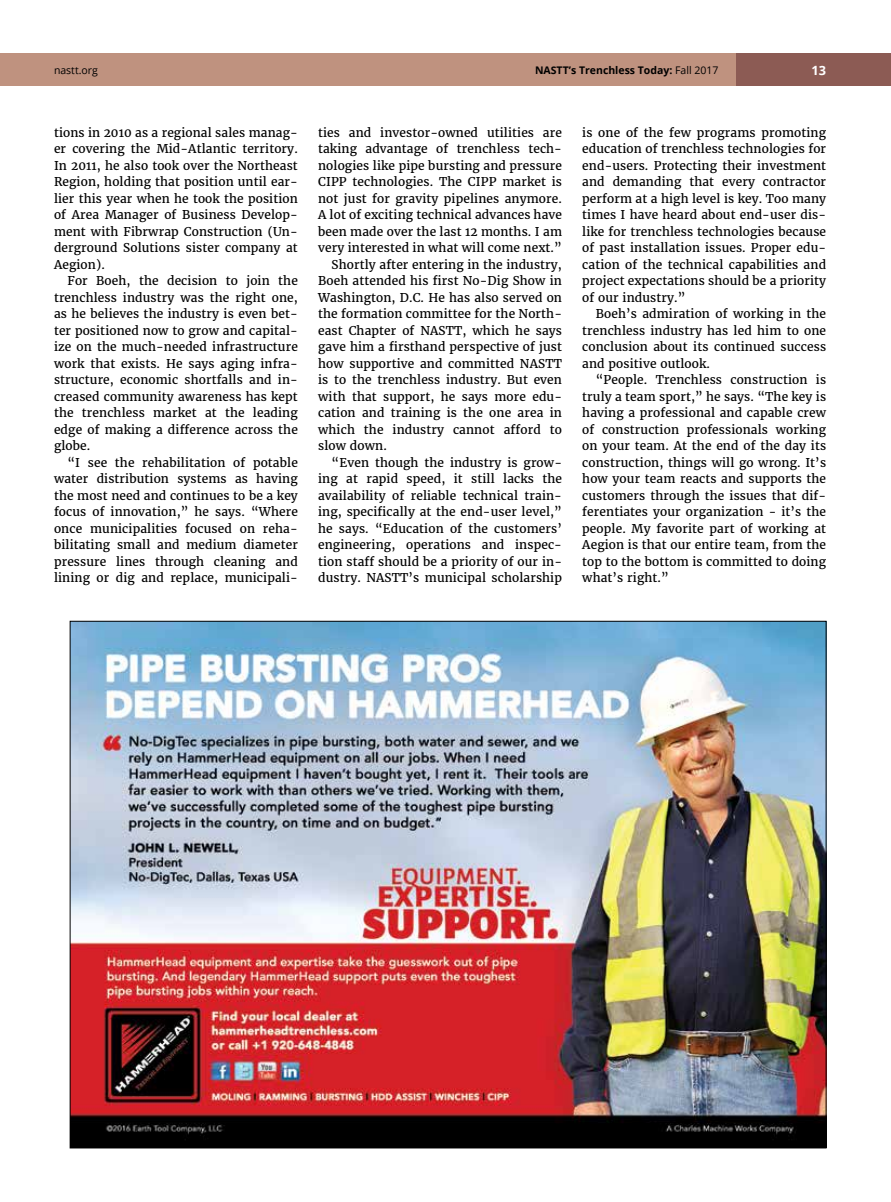
<style>
.page{position:relative;width:891px;height:1202px;background:#fff}
.page>*{position:absolute;margin:0;border:0;box-sizing:border-box;transform-origin:0 0}
.t1{font:700 12.75px "Open Sans";color:#fff}
.t2{font:12px/16.5px "Merriweather";letter-spacing:.01em;color:#000;text-align:justify}
.t3{font:700 10.5px "Open Sans";color:#000}
.t4{font:10.5px "Open Sans";color:#000}
.s1{font-weight:400}
</style>
<div class="page">
<div style="left:0;top:53px;width:891px;height:33px;background:#bf927f"></div>
<div style="left:736px;top:53px;width:155px;height:33px;background:#8c5b54"></div>
<img style="left:72px;top:623px;width:752px;height:523px">
<p class="t4" style="left:54px;top:63px;width:45px">nastt.org</p>
<p class="t3" style="left:535px;top:63px;width:185px">NASTT’s Trenchless Today: <span class="s1">Fall 2017</span></p>
<p class="t1" style="left:812px;top:61px;width:16px">13</p>
<p class="t2" style="left:54px;top:124px;width:245px">tions in 2010 as a regional sales manag&shy;er covering the Mid-Atlantic territory.<br>In 2011, he also took over the Northeast Region, holding that position until ear&shy;lier this year when he took the position of Area Manager of Business Develop&shy;ment with Fibrwrap Construction (Un&shy;derground Solutions sister company at Aegion).</p>
<p class="t2" style="left:54px;top:272px;width:245px;text-indent:14px">For Boeh, the decision to join the trenchless industry was the right one, as he believes the industry is even bet&shy;ter positioned now to grow and capital&shy;ize on the much-needed infrastructure work that exists. He says aging infra&shy;structure, economic shortfalls and in&shy;creased community awareness has kept the trenchless market at the leading edge of making a difference across the globe.</p>
<p class="t2" style="left:54px;top:454px;width:245px;text-indent:14px">“I see the rehabilitation of potable water distribution systems as having the most need and continues to be a key focus of innovation,” he says. “Where once municipalities focused on reha&shy;bilitating small and medium diameter pressure lines through cleaning and lining or dig and replace, municipali-</p>
<p class="t2" style="left:318px;top:124px;width:245px">ties and investor-owned utilities are</p>
<p class="t2" style="left:318px;top:140px;width:245px">taking advantage of trenchless tech-</p>
<p class="t2" style="left:318px;top:157px;width:245px">nologies like pipe bursting and pressure</p>
<p class="t2" style="left:318px;top:173px;width:245px">CIPP technologies. The CIPP market is</p>
<p class="t2" style="left:318px;top:190px;width:245px">not just for gravity pipelines anymore.</p>
<p class="t2" style="left:318px;top:206px;width:245px">A lot of exciting technical advances have</p>
<p class="t2" style="left:318px;top:223px;width:245px">been made over the last 12 months. I am</p>
<p class="t2" style="left:318px;top:239px;width:245px">very interested in what will come next.”</p>
<p class="t2" style="left:332px;top:256px;width:232px">Shortly after entering in the industry,</p>
<p class="t2" style="left:318px;top:272px;width:245px">Boeh attended his first No-Dig Show in</p>
<p class="t2" style="left:318px;top:289px;width:245px">Washington, D.C. He has also served on</p>
<p class="t2" style="left:318px;top:305px;width:245px">the formation committee for the North-</p>
<p class="t2" style="left:318px;top:322px;width:245px">east Chapter of NASTT, which he says</p>
<p class="t2" style="left:318px;top:338px;width:245px">gave him a firsthand perspective of just</p>
<p class="t2" style="left:318px;top:355px;width:245px">how supportive and committed NASTT</p>
<p class="t2" style="left:318px;top:371px;width:245px">is to the trenchless industry. But even</p>
<p class="t2" style="left:318px;top:388px;width:245px">with that support, he says more edu-</p>
<p class="t2" style="left:318px;top:404px;width:245px">cation and training is the one area in</p>
<p class="t2" style="left:318px;top:421px;width:245px">which the industry cannot afford to</p>
<p class="t2" style="left:318px;top:437px;width:70px">slow down.</p>
<p class="t2" style="left:332px;top:454px;width:232px">“Even though the industry is grow-</p>
<p class="t2" style="left:318px;top:470px;width:245px">ing at rapid speed, it still lacks the</p>
<p class="t2" style="left:318px;top:487px;width:245px">availability of reliable technical train-</p>
<p class="t2" style="left:318px;top:503px;width:245px">ing, specifically at the end-user level,”</p>
<p class="t2" style="left:318px;top:520px;width:245px">he says. “Education of the customers’</p>
<p class="t2" style="left:318px;top:536px;width:245px">engineering, operations and inspec-</p>
<p class="t2" style="left:318px;top:553px;width:245px">tion staff should be a priority of our in-</p>
<p class="t2" style="left:318px;top:569px;width:245px">dustry. NASTT’s municipal scholarship</p>
<p class="t2" style="left:582px;top:124px;width:245px">is one of the few programs promoting education of trenchless technologies for end-users. Protecting their investment and demanding that every contractor perform at a high level is key. Too many times I have heard about end-user dis&shy;like for trenchless technologies because of past installation issues. Proper edu&shy;cation of the technical capabilities and project expectations should be a priority of our industry.”</p>
<p class="t2" style="left:582px;top:305px;width:245px;text-indent:14px">Boeh’s admiration of working in the trenchless industry has led him to one conclusion about its continued success and positive outlook.</p>
<p class="t2" style="left:582px;top:371px;width:245px;text-indent:14px">“People. Trenchless construction is truly a team sport,” he says. “The key is having a professional and capable crew of construction professionals working on your team. At the end of the day its construction, things will go wrong. It’s how your team reacts and supports the customers through the issues that dif&shy;ferentiates your organization - it’s the people. My favorite part of working at Aegion is that our entire team, from the top to the bottom is committed to doing what’s right.”</p>
</div>
